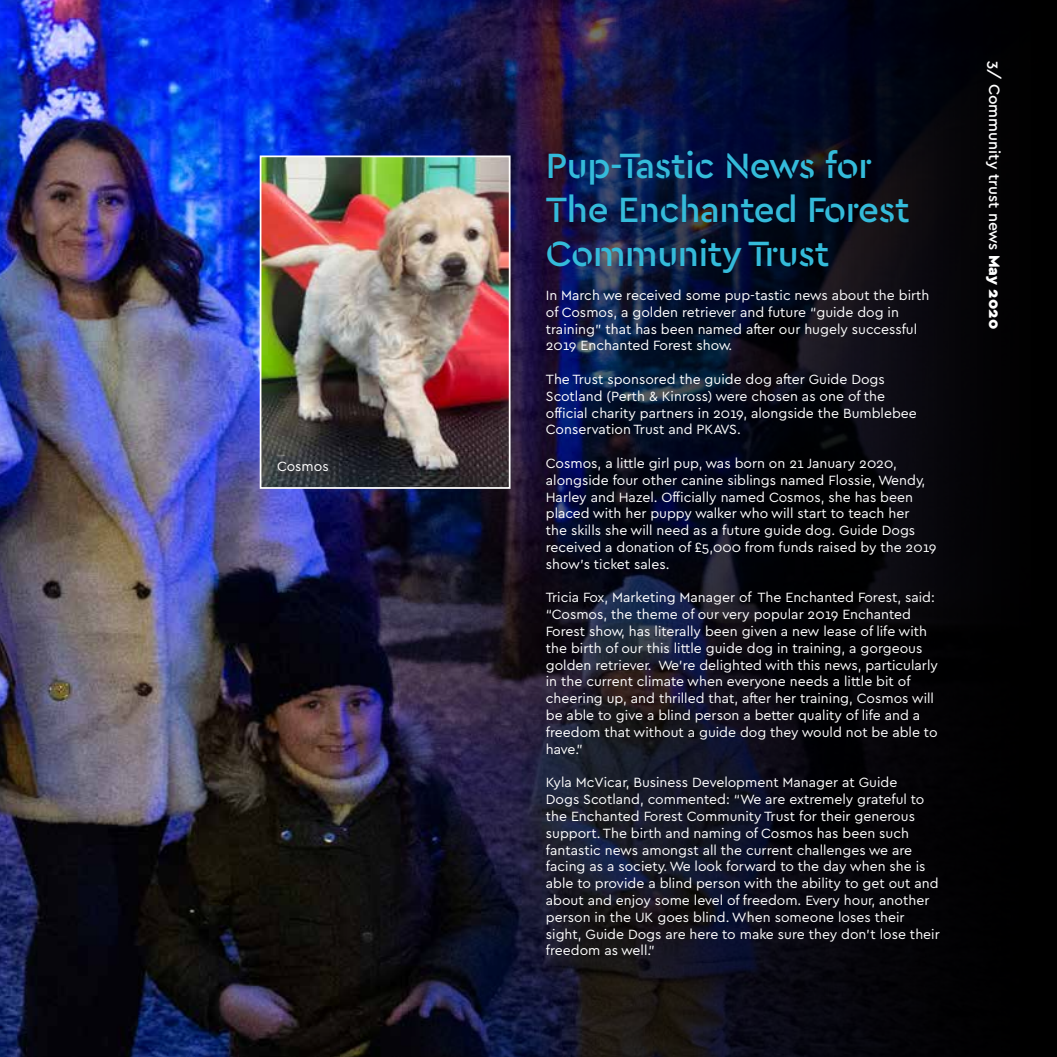
<style>
.page{position:relative;width:1057px;height:1057px;background:#fff}
.page>*{position:absolute;margin:0;border:0;box-sizing:border-box;transform-origin:0 0}
.t1{font:500 36.75px/44.1px "Cera Stencil Pro";letter-spacing:-.01em;color:#34bbda}
.t2{font:500 15.75px "Cera Pro";color:#fff}
.t3{font:14px/16.8px "Cera Pro";color:#fff}
.s1{font-weight:900}
</style>
<div class="page">
<img style="left:0;top:0;width:260px;height:1057px">
<img style="left:260px;top:0;width:797px;height:1057px">
<img style="left:263px;top:158px;width:244px;height:328px">
<div style="left:260px;top:155px;width:250px;height:334px;border:2px solid #fff"></div>
<p class="t3" style="left:277px;top:457px;width:53px">Cosmos</p>
<h1 class="t1" style="left:546px;top:142px;width:365px">Pup-Tastic News for<br>The Enchanted Forest<br>Community Trust</h1>
<p class="t3" style="left:546px;top:286px;width:385px">In March we received some pup-tastic news about the birth of Cosmos, a golden retriever and future “guide dog in training” that has been named after our hugely successful 2019 Enchanted Forest show.</p>
<p class="t3" style="left:546px;top:370px;width:372px">The Trust sponsored the guide dog after Guide Dogs Scotland (Perth &amp; Kinross) were chosen as one of the official charity partners in 2019, alongside the Bumblebee Conservation Trust and PKAVS.</p>
<p class="t3" style="left:546px;top:454px;width:392px">Cosmos, a little girl pup, was born on 21 January 2020, alongside four other canine siblings named Flossie, Wendy, Harley and Hazel. Officially named Cosmos, she has been placed with her puppy walker who will start to teach her<br>the skills she will need as a future guide dog. Guide Dogs received a donation of £5,000 from funds raised by the 2019 show’s ticket sales.</p>
<p class="t3" style="left:546px;top:589px;width:393px">Tricia Fox, Marketing Manager of The Enchanted Forest, said: “Cosmos, the theme of our very popular 2019 Enchanted Forest show, has literally been given a new lease of life with the birth of our this little guide dog in training, a gorgeous golden retriever. We’re delighted with this news, particularly in the current climate when everyone needs a little bit of cheering up, and thrilled that, after her training, Cosmos will be able to give a blind person a better quality of life and a freedom that without a guide dog they would not be able to have.”</p>
<p class="t3" style="left:546px;top:773px;width:395px">Kyla McVicar, Business Development Manager at Guide<br>Dogs Scotland, commented: “We are extremely grateful to the Enchanted Forest Community Trust for their generous support. The birth and naming of Cosmos has been such fantastic news amongst all the current challenges we are facing as a society. We look forward to the day when she is able to provide a blind person with the ability to get out and about and enjoy some level of freedom. Every hour, another person in the UK goes blind. When someone loses their sight, Guide Dogs are here to make sure they don’t lose their freedom as well.”</p>
<p class="t2" style="left:1004px;top:61px;width:269px;rotate:90deg">3/ Community trust news <span class="s1">May 2020</span></p>
</div>
